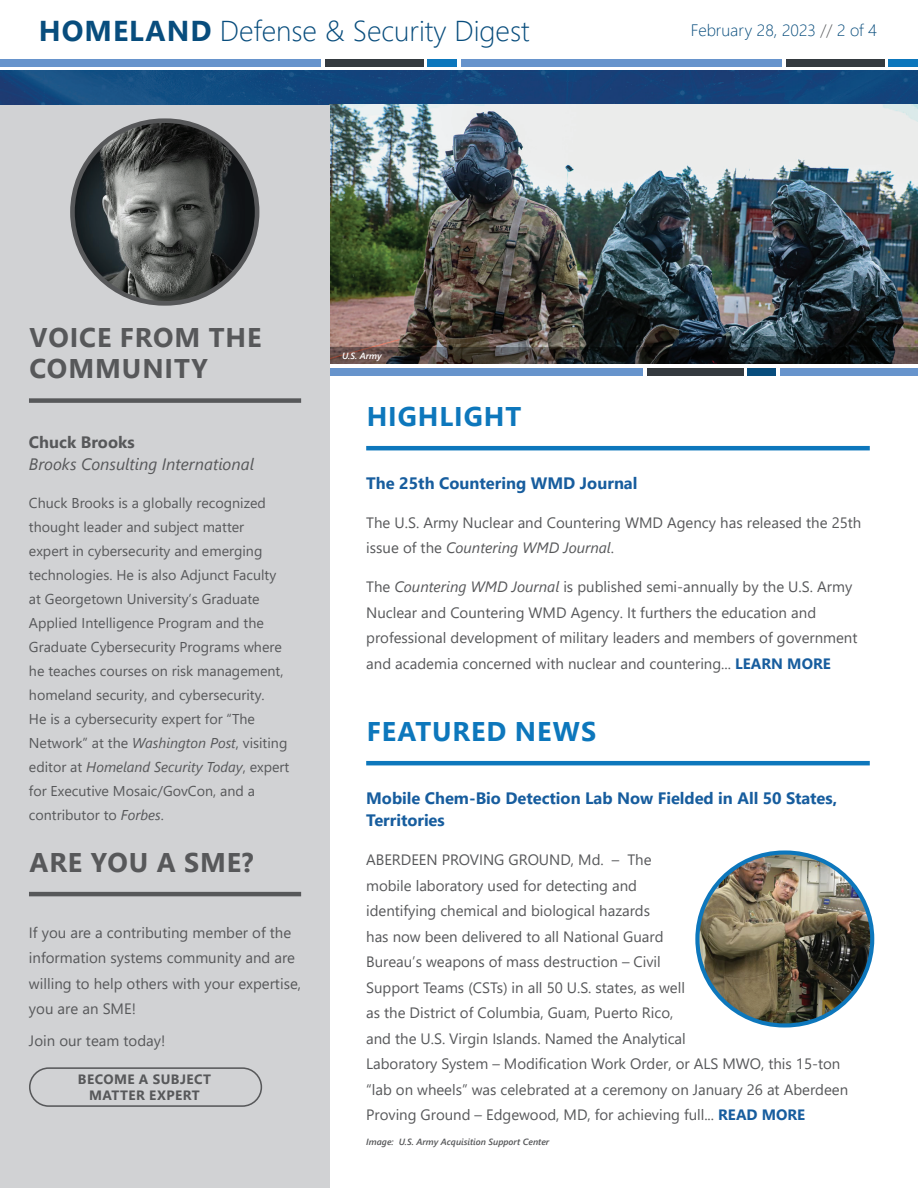
<style>
.page{position:relative;width:918px;height:1188px;background:#fff}
.page>*{position:absolute;margin:0;border:0;box-sizing:border-box;transform-origin:0 0}
.t1{font:300 28.65px "Segoe UI";color:#084d7d}
.t2{font:700 27px/31.5px "Segoe UI";letter-spacing:.035em;color:#57585a}
.t3{font:700 27px "Segoe UI";letter-spacing:.035em;color:#0d77bc}
.t4{font:700 16.5px/22.5px "Segoe UI";color:#175d9e}
.t5{font:italic 16.5px "Segoe UI";color:#57585a}
.t6{font:300 16.5px "Segoe UI";color:#084d7d}
.t7{font:700 16.5px "Segoe UI";color:#57585a}
.t8{font:15px/25.5px "Segoe UI";color:#57585a}
.t9{font:14.25px/24px "Segoe UI";color:#57585a}
.t10{font:700 13.5px/16.2px "Segoe UI";letter-spacing:.035em;color:#57585a;text-align:center}
.t11{font:italic 600 9px "Segoe UI";color:#57585a}
.t12{font:italic 600 9px "Segoe UI";color:#fff}
.s1{font-weight:700}
.s2{color:#57585a}
.s3{font-style:italic}
.s4{font-weight:700;color:#175d9e}
</style>
<div class="page">
<img style="left:0;top:71px;width:918px;height:34px">
<div style="left:0;top:59px;width:321px;height:7px;background:#6794cc"></div>
<div style="left:325px;top:59px;width:99px;height:7px;background:#343a3f"></div>
<div style="left:428px;top:59px;width:29px;height:7px;background:#0d77bc"></div>
<div style="left:461px;top:59px;width:320px;height:7px;background:#6794cc"></div>
<div style="left:786px;top:59px;width:99px;height:7px;background:#343a3f"></div>
<div style="left:888px;top:59px;width:30px;height:7px;background:#0d77bc"></div>
<hr style="left:366px;top:446px;width:504px;height:4px;background:#0d77bc">
<hr style="left:366px;top:761px;width:504px;height:4px;background:#0d77bc">
<img style="left:330px;top:105px;width:588px;height:242px">
<div style="left:330px;top:369px;width:313px;height:7px;background:#6794cc"></div>
<div style="left:647px;top:369px;width:97px;height:7px;background:#343a3f"></div>
<div style="left:748px;top:369px;width:28px;height:7px;background:#084d7d"></div>
<div style="left:780px;top:369px;width:138px;height:7px;background:#6794cc"></div>
<svg style="left:330px;top:347px;width:588px;height:17px;background:#2a2928"></svg>
<div style="left:0;top:105px;width:330px;height:1083px;background:#d1d2d4"></div>
<img style="left:697px;top:853px;width:175px;height:172px;border-radius:86px">
<div style="left:695px;top:850px;width:179px;height:177px;border:4px solid #0d77bc;border-radius:86px"></div>
<div style="left:29px;top:398px;width:272px;height:5px;background:#57585a"></div>
<hr style="left:29px;top:892px;width:272px;height:4px;background:#57585a">
<div style="left:29px;top:1067px;width:233px;height:40px;border:2px solid #57585a;border-radius:19px"></div>
<img style="left:76px;top:124px;width:169px;height:176px">
<div style="left:70px;top:118px;width:189px;height:188px;border:5px solid #57585a;border-radius:91px"></div>
<h1 class="t1" style="left:39px;top:4px;width:492px"><span class="s1">HOMELAND</span> Defense &amp; Security Digest</h1>
<p class="t6" style="left:691px;top:15px;width:188px">February 28, 2023 <span class="s2">//</span> 2 of 4</p>
<h2 class="t2" style="left:29px;top:319px;width:234px">VOICE FROM THE<br>COMMUNITY</h2>
<p class="t7" style="left:29px;top:426px;width:107px">Chuck Brooks</p>
<p class="t5" style="left:29px;top:449px;width:226px">Brooks Consulting International</p>
<p class="t9" style="left:29px;top:490px;width:262px">Chuck Brooks is a globally recognized thought leader and subject matter<br>expert in cybersecurity and emerging technologies. He is also Adjunct Faculty at Georgetown University’s Graduate Applied Intelligence Program and the Graduate Cybersecurity Programs where he teaches courses on risk management, homeland security, and cybersecurity.<br>He is a cybersecurity expert for “The Network” at the <span class="s3">Washington Post</span>, visiting editor at <span class="s3">Homeland Security Today</span>, expert for Executive Mosaic/GovCon, and a contributor to <span class="s3">Forbes</span>.</p>
<h2 class="t2" style="left:29px;top:844px;width:226px">ARE YOU A SME?</h2>
<p class="t8" style="left:29px;top:918px;width:274px">If you are a contributing member of the information systems community and are willing to help others with your expertise, you are an SME!</p>
<p class="t8" style="left:29px;top:1027px;width:138px">Join our team today!</p>
<p class="t10" style="left:78px;top:1070px;width:135px">BECOME A SUBJECT<br>MATTER EXPERT</p>
<p class="t12" style="left:342px;top:347px;width:41px">U.S. Army</p>
<h2 class="t3" style="left:367px;top:391px;width:156px">HIGHLIGHT</h2>
<p class="t4" style="left:366px;top:470px;width:273px">The 25th Countering WMD Journal</p>
<p class="t8" style="left:366px;top:508px;width:497px">The U.S. Army Nuclear and Countering WMD Agency has released the 25th issue of the <span class="s3">Countering WMD Journal</span>.</p>
<p class="t8" style="left:366px;top:573px;width:493px">The <span class="s3">Countering WMD Journal</span> is published semi-annually by the U.S. Army Nuclear and Countering WMD Agency. It furthers the education and professional development of military leaders and members of government and academia concerned with nuclear and countering... <span class="s4">LEARN MORE</span></p>
<h2 class="t3" style="left:367px;top:706px;width:231px">FEATURED NEWS</h2>
<p class="t4" style="left:366px;top:785px;width:473px">Mobile Chem-Bio Detection Lab Now Fielded in All 50 States,<br>Territories</p>
<p class="t8" style="left:366px;top:846px;width:483px">ABERDEEN PROVING GROUND, Md. – The<br>mobile laboratory used for detecting and<br>identifying chemical and biological hazards<br>has now been delivered to all National Guard<br>Bureau’s weapons of mass destruction – Civil<br>Support Teams (CSTs) in all 50 U.S. states, as well<br>as the District of Columbia, Guam, Puerto Rico,<br>and the U.S. Virgin Islands. Named the Analytical<br>Laboratory System – Modification Work Order, or ALS MWO, this 15-ton “lab on wheels” was celebrated at a ceremony on January 26 at Aberdeen Proving Ground – Edgewood, MD, for achieving full... <span class="s4">READ MORE</span></p>
<p class="t11" style="left:366px;top:1133px;width:185px">Image: U.S. Army Acquisition Support Center</p>
</div>
